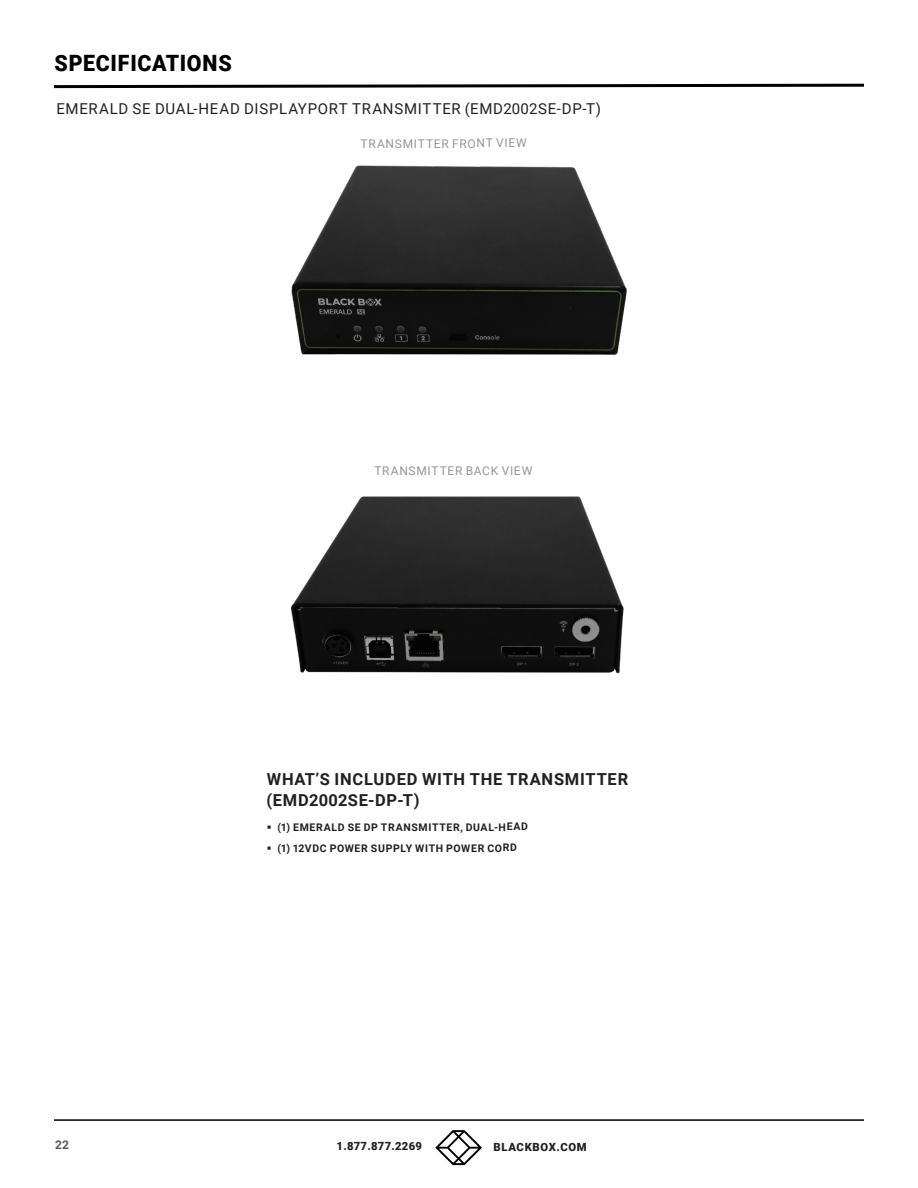
<style>
.page{position:relative;width:918px;height:1188px;background:#fff}
.page>*{position:absolute;margin:0;border:0;box-sizing:border-box;transform-origin:0 0}
.t1{font:900 22.5px "Roboto";letter-spacing:.035em;color:#000;scale:.95 1}
.Body_Text_Bulleted{font:700 16.5px/21.1px "Roboto";letter-spacing:.04em;color:#231f20}
.t2{font:15px "Roboto";letter-spacing:.045em;color:#231f20}
.Subheads{font:12px "Roboto";letter-spacing:.055em;color:#939598}
.t3{font:700 12px "Roboto";color:#57585a}
.t4{font:900 11.25px "Roboto";letter-spacing:.025em;color:#231f20}
.t5{font:900 11.25px "Roboto";letter-spacing:.05em;color:#231f20}
.t6{font:700 10.5px "Roboto";letter-spacing:.06em;color:#231f20}
</style>
<div class="page">
<hr style="left:54px;top:1119px;width:810px;height:2px;background:#000">
<svg style="left:435px;top:1130px;width:47px;height:35px"></svg>
<svg style="left:54px;top:83px;width:810px;height:6px"></svg>
<img style="left:291px;top:165px;width:336px;height:190px">
<img style="left:290px;top:496px;width:334px;height:178px">
<p class="t1" style="left:54px;top:47px;width:188px">SPECIFICATIONS</p>
<p class="t2" style="left:56px;top:98px;width:546px">EMERALD SE DUAL-HEAD DISPLAYPORT TRANSMITTER (EMD2002SE-DP-T)</p>
<p class="Subheads" style="left:361px;top:135px;width:168px">TRANSMITTER FRONT VIEW</p>
<p class="Subheads" style="left:374px;top:462px;width:159px">TRANSMITTER BACK VIEW</p>
<p class="Body_Text_Bulleted" style="left:267px;top:768px;width:363px">WHAT’S INCLUDED WITH THE TRANSMITTER (EMD2002SE-DP-T)</p>
<p class="t6" style="left:267px;top:820px;width:263px">▪ (1) EMERALD SE DP TRANSMITTER, DUAL-HEAD</p>
<p class="t6" style="left:267px;top:841px;width:252px">▪ (1) 12VDC POWER SUPPLY WITH POWER CORD</p>
<p class="t3" style="left:55px;top:1136px;width:15px">22</p>
<p class="t4" style="left:337px;top:1138px;width:87px">1.877.877.2269</p>
<p class="t5" style="left:494px;top:1139px;width:95px">BLACKBOX.COM</p>
</div>
